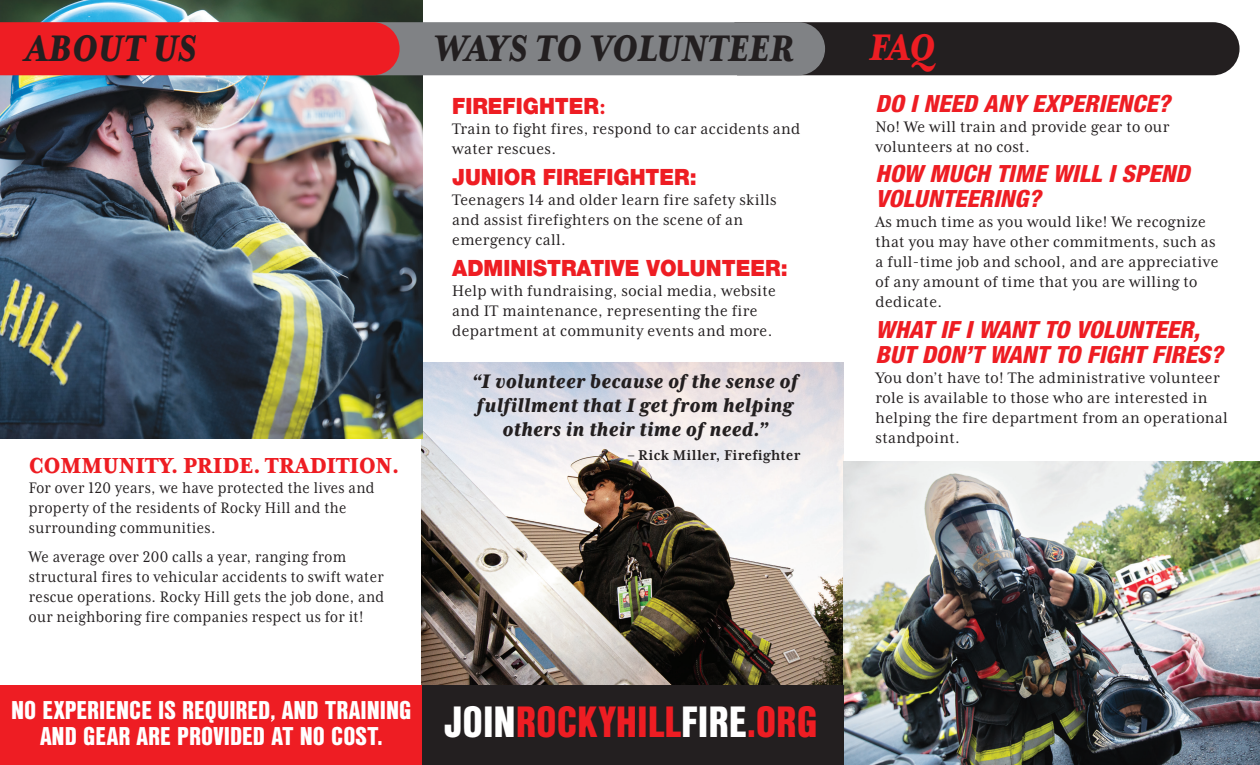
<style>
.page{position:relative;width:1260px;height:765px;background:#fff}
.page>*{position:absolute;margin:0;border:0;box-sizing:border-box;transform-origin:0 0}
.t1{font:italic 800 42.5px "Mrs Eaves XL Serif Nar OT";letter-spacing:.02em;color:#231f20;scale:.89 1}
.t2{font:900 42.5px "Nimbus San Con L";color:#ee1d23}
.t3{font:italic 800 42.5px "Mrs Eaves XL Serif Nar OT";color:#ee1d23;scale:.89 1}
.t4{font:900 25px/26.2px "Nimbus San Con L";color:#fff;text-align:center}
.t5{font:800 25px "Mrs Eaves XL Serif Nar OT";color:#ee1d23}
.t6{font:23.75px/25px "Helvetica Neue W01 87 Hv Cn Obl";color:#ee1d23;scale:1.04 1}
.t7{font:italic 800 22.5px/23.8px "Mrs Eaves XL Serif Nar OT";letter-spacing:.02em;color:#231f20;text-align:center}
.t8{font:900 22.5px "Helvetica Neue";color:#ee1d23;scale:.93 1}
.t9{font:17.5px/20px "Mrs Eaves XL Serif Nar OT";letter-spacing:.02em;color:#231f20}
.t10{font:17.5px/20px "Mrs Eaves XL Serif Nar OT";letter-spacing:.02em;color:#231f20;scale:.95 1}
.t11{font:700 16.25px "Mrs Eaves XL Serif Nar OT";letter-spacing:.02em;color:#231f20}
.s1{font-family:"Mrs Eaves XL Serif Nar OT";font-weight:800;font-size:23.75px}
.s2{color:#fff}
</style>
<div class="page">
<img style="left:422px;top:362px;width:422px;height:323px">
<img style="left:0;top:0;width:423px;height:439px">
<svg style="left:0;top:22px;width:1240px;height:53px"></svg>
<img style="left:844px;top:462px;width:416px;height:303px">
<div style="left:0;top:685px;width:422px;height:80px;background:#ee1d23"></div>
<div style="left:422px;top:685px;width:422px;height:80px;background:#231f20"></div>
<p class="t1" style="left:25px;top:24px;width:194px">ABOUT US</p>
<p class="t1" style="left:434px;top:24px;width:406px">WAYS TO VOLUNTEER</p>
<p class="t3" style="left:869px;top:23px;width:75px">FAQ</p>
<p class="t5" style="left:29px;top:452px;width:372px">COMMUNITY. PRIDE. TRADITION.</p>
<p class="t10" style="left:29px;top:478px;width:365px">For over 120 years, we have protected the lives and property of the residents of Rocky Hill and the surrounding communities.</p>
<p class="t10" style="left:29px;top:547px;width:375px">We average over 200 calls a year, ranging from structural fires to vehicular accidents to swift water rescue operations. Rocky Hill gets the job done, and our neighboring fire companies respect us for it!</p>
<p class="t8" style="left:452px;top:92px;width:167px">FIREFIGHTER<span class="s1">:</span></p>
<p class="t9" style="left:452px;top:118px;width:350px">Train to fight fires, respond to car accidents and water rescues.</p>
<p class="t8" style="left:452px;top:163px;width:264px">JUNIOR FIREFIGHTER:</p>
<p class="t9" style="left:452px;top:190px;width:326px">Teenagers 14 and older learn fire safety skills and assist firefighters on the scene of an emergency call.</p>
<p class="t8" style="left:452px;top:255px;width:362px">ADMINISTRATIVE VOLUNTEER:</p>
<p class="t9" style="left:452px;top:281px;width:325px">Help with fundraising, social media, website and IT maintenance, representing the fire department at community events and more.</p>
<p class="t7" style="left:472px;top:370px;width:328px">“I volunteer because of the sense of fulfillment that I get from helping others in their time of need.”</p>
<p class="t11" style="left:628px;top:446px;width:174px">– Rick Miller, Firefighter</p>
<p class="t4" style="left:11px;top:696px;width:402px">NO EXPERIENCE IS REQUIRED, AND TRAINING<br>AND GEAR ARE PROVIDED AT NO COST.</p>
<p class="t2" style="left:444px;top:689px;width:375px"><span class="s2">JOIN</span>ROCKYHILL<span class="s2">FIRE</span>.ORG</p>
<p class="t6" style="left:876px;top:90px;width:285px">DO I NEED ANY EXPERIENCE?</p>
<p class="t9" style="left:876px;top:116px;width:295px">No! We will train and provide gear to our volunteers at no cost.</p>
<p class="t6" style="left:876px;top:161px;width:303px">HOW MUCH TIME WILL I SPEND<br>VOLUNTEERING?</p>
<p class="t9" style="left:876px;top:212px;width:344px">As much time as you would like! We recognize that you may have other commitments, such as a full-time job and school, and are appreciative of any amount of time that you are willing to dedicate.</p>
<p class="t6" style="left:876px;top:316px;width:335px">WHAT IF I WANT TO VOLUNTEER,<br>BUT DON’T WANT TO FIGHT FIRES?</p>
<p class="t9" style="left:876px;top:368px;width:354px">You don’t have to! The administrative volunteer role is available to those who are interested in helping the fire department from an operational standpoint.</p>
</div>
